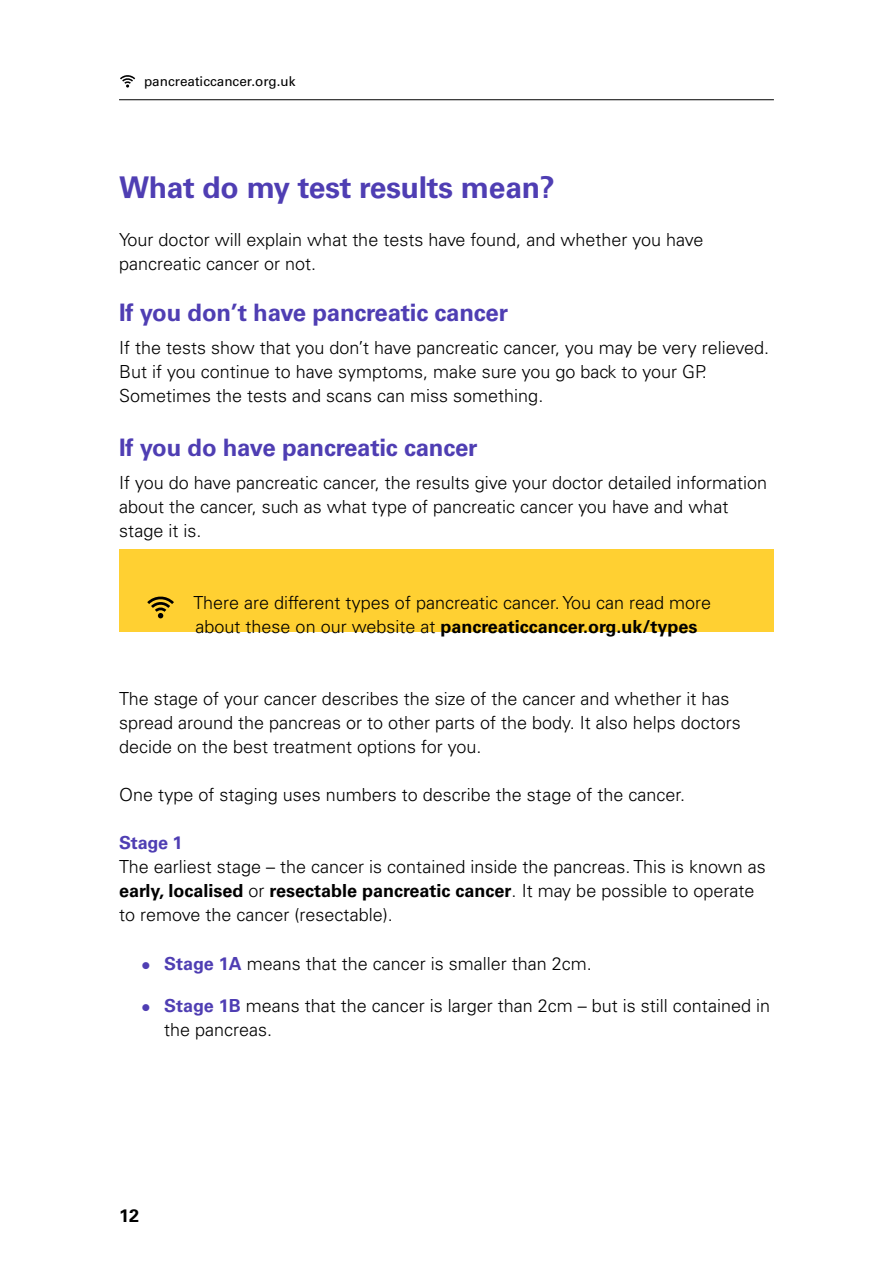
<style>
.page{position:relative;width:893px;height:1263px;background:#fff}
.page>*{position:absolute;margin:0;border:0;box-sizing:border-box;transform-origin:0 0}
.t1{font:700 30px "Univers LT Std";letter-spacing:-.01em;color:#4f3eb3}
.t2{font:700 24px "Univers LT Std";letter-spacing:-.01em;color:#4f3eb3}
.t3{font:300 18px/24px "Univers LT Std";color:#000}
.t4{font:700 18px "Univers LT Std";letter-spacing:-.01em;color:#4f3eb3}
.t5{font:700 18px "Univers LT Std";color:#000}
.t6{font:13.5px "Univers LT Std";color:#000}
.s1{font-weight:700}
.s2{color:#4f3eb3}
.s3{font-weight:700;color:#4f3eb3}
</style>
<div class="page">
<hr style="left:119px;top:99px;width:655px;height:1px;background:#000">
<svg style="left:120px;top:75px;width:15px;height:13px"></svg>
<div style="left:119px;top:549px;width:655px;height:82px;background:#ffd032"></div>
<svg style="left:147px;top:596px;width:27px;height:22px"></svg>
<p class="t6" style="left:144px;top:73px;width:153px">pancreaticcancer.org.uk</p>
<h1 class="t1" style="left:119px;top:170px;width:437px">What do my test results mean?</h1>
<p class="t3" style="left:119px;top:228px;width:586px">Your doctor will explain what the tests have found, and whether you have pancreatic cancer or not.</p>
<h2 class="t2" style="left:119px;top:299px;width:390px">If you don’t have pancreatic cancer</h2>
<p class="t3" style="left:119px;top:336px;width:651px">If the tests show that you don’t have pancreatic cancer, you may be very relieved.<br>But if you continue to have symptoms, make sure you go back to your GP.<br>Sometimes the tests and scans can miss something.</p>
<h2 class="t2" style="left:119px;top:434px;width:360px">If you do have pancreatic cancer</h2>
<p class="t3" style="left:119px;top:471px;width:650px">If you do have pancreatic cancer, the results give your doctor detailed information about the cancer, such as what type of pancreatic cancer you have and what stage it is.</p>
<p class="t3" style="left:193px;top:591px;width:519px">There are different types of pancreatic cancer. You can read more about these on our website at <span class="s1">pancreaticcancer.org.uk/types</span></p>
<p class="t3" style="left:119px;top:687px;width:623px">The stage of your cancer describes the size of the cancer and whether it has spread around the pancreas or to other parts of the body. It also helps doctors decide on the best treatment options for you.</p>
<p class="t3" style="left:119px;top:783px;width:567px">One type of staging uses numbers to describe the stage of the cancer.</p>
<p class="t4" style="left:119px;top:833px;width:65px">Stage 1</p>
<p class="t3" style="left:119px;top:855px;width:648px">The earliest stage – the cancer is contained inside the pancreas. This is known as <span class="s1">early, localised</span> or <span class="s1">resectable pancreatic cancer</span>. It may be possible to operate to remove the cancer (resectable).</p>
<p class="t3" style="left:142px;top:951px;width:452px"><span class="s2">●</span> <span class="s3">Stage 1A</span> means that the cancer is smaller than 2cm.</p>
<p class="t3" style="left:164px;top:993px;width:608px;text-indent:-22px"><span class="s2">●</span> <span class="s3">Stage 1B</span> means that the cancer is larger than 2cm – but is still contained in the pancreas.</p>
<p class="t5" style="left:119px;top:1205px;width:22px">12</p>
</div>
